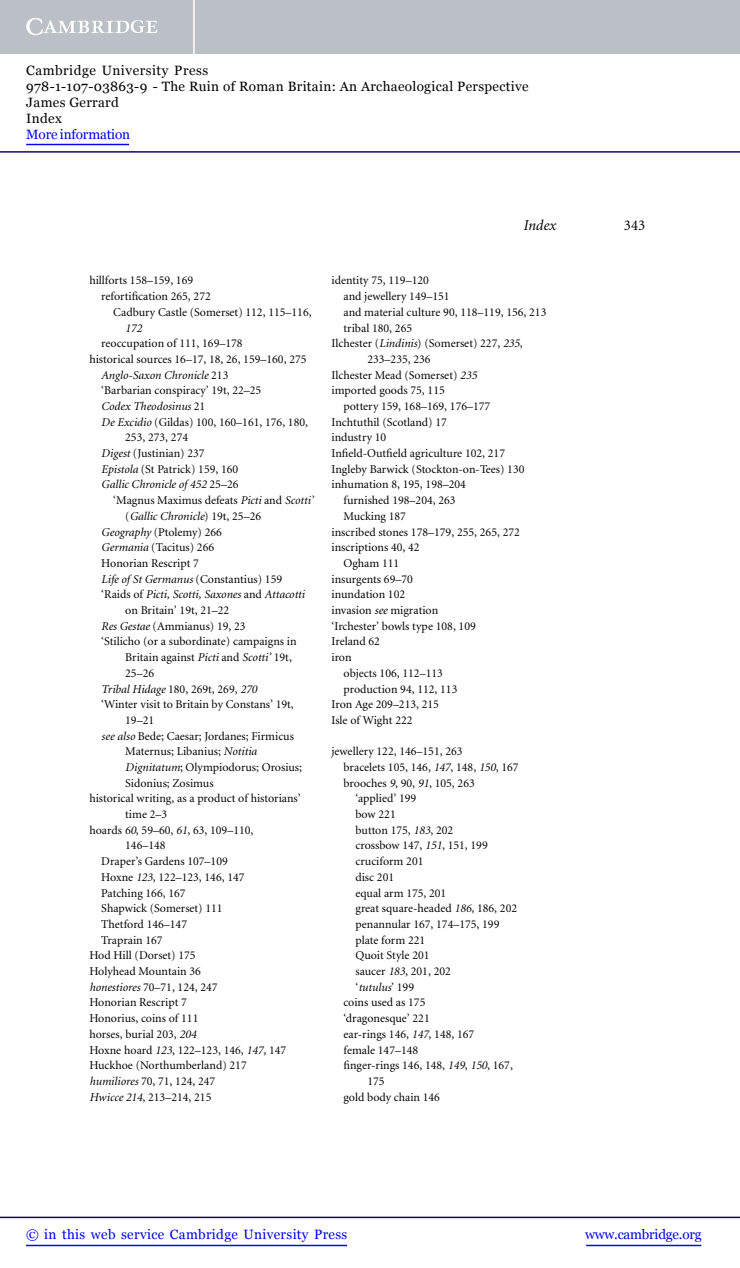
<style>
.page{position:relative;width:740px;height:1268px;background:#fff}
.page>*{position:absolute;margin:0;border:0;box-sizing:border-box;transform-origin:0 0}
.t1{font:italic 15px "Minion";color:#000}
.t2{font:15px "Minion";color:#000}
.t3{font:13.5px/16.2px "Georgia";letter-spacing:.025em;color:#000}
.t4{font:13.5px "Georgia";letter-spacing:.025em;color:#0000f1}
.t5{font:13.5px "Georgia";letter-spacing:-.015em;color:#0000f1}
.t6{font:13.5px "Georgia";letter-spacing:-.01em;color:#0000f1}
.t7{font:12px "Minion";color:#000}
.t8{font:italic 12px "Minion";color:#000}
.s1{font-style:normal}
.s2{font-style:italic}
</style>
<div class="page">
<div style="left:0;top:0;width:740px;height:54px;background:#bac0c6"></div>
<svg style="left:26px;top:18px;width:132px;height:17px"></svg>
<hr style="left:193px;top:0;width:2px;height:54px;background:#fff">
<hr style="left:0;top:151px;width:740px;height:2px;background:#150666">
<hr style="left:586px;top:1244px;width:115px;height:2px;background:#0000f1">
<hr style="left:0;top:1216px;width:740px;height:2px;background:#150666">
<hr style="left:26px;top:1244px;width:321px;height:2px;background:#0000f1">
<hr style="left:26px;top:144px;width:103px;height:1px;background:#0000f1">
<p class="t3" style="left:26px;top:62px;width:504px">Cambridge University Press<br>978-1-107-03863-9 - The Ruin of Roman Britain: An Archaeological Perspective<br>James Gerrard<br>Index</p>
<p class="t6" style="left:26px;top:127px;width:105px">More information</p>
<p class="t1" style="left:523px;top:220px;width:34px">Index</p>
<p class="t2" style="left:624px;top:220px;width:23px">343</p>
<p class="t7" style="left:89px;top:276px;width:105px">hillforts 158–159, 169</p>
<p class="t7" style="left:101px;top:292px;width:111px">refortification 265, 272</p>
<p class="t7" style="left:113px;top:307px;width:200px">Cadbury Castle (Somerset) 112, 115–116,</p>
<p class="t8" style="left:125px;top:323px;width:18px">172</p>
<p class="t7" style="left:101px;top:339px;width:143px">reoccupation of 111, 169–178</p>
<p class="t7" style="left:89px;top:354px;width:219px">historical sources 16–17, 18, 26, 159–160, 275</p>
<p class="t8" style="left:101px;top:370px;width:129px">Anglo-Saxon Chronicle <span class="s1">213</span></p>
<p class="t7" style="left:101px;top:386px;width:161px">‘Barbarian conspiracy’ 19t, 22–25</p>
<p class="t8" style="left:101px;top:401px;width:105px">Codex Theodosinus <span class="s1">21</span></p>
<p class="t7" style="left:101px;top:417px;width:208px"><span class="s2">De Excidio</span> (Gildas) 100, 160–161, 176, 180,</p>
<p class="t7" style="left:125px;top:433px;width:64px">253, 273, 274</p>
<p class="t7" style="left:101px;top:448px;width:105px"><span class="s2">Digest</span> (Justinian) 237</p>
<p class="t7" style="left:101px;top:464px;width:138px"><span class="s2">Epistola</span> (St Patrick) 159, 160</p>
<p class="t8" style="left:101px;top:480px;width:139px">Gallic Chronicle of 452 <span class="s1">25–26</span></p>
<p class="t7" style="left:113px;top:496px;width:202px">‘Magnus Maximus defeats <span class="s2">Picti</span> and <span class="s2">Scotti’</span></p>
<p class="t8" style="left:125px;top:511px;width:137px"><span class="s1">(</span>Gallic Chronicle<span class="s1">) 19t, 25–26</span></p>
<p class="t7" style="left:101px;top:527px;width:122px"><span class="s2">Geography</span> (Ptolemy) 266</p>
<p class="t7" style="left:101px;top:543px;width:114px"><span class="s2">Germania</span> (Tacitus) 266</p>
<p class="t7" style="left:101px;top:558px;width:99px">Honorian Rescript 7</p>
<p class="t8" style="left:101px;top:574px;width:182px">Life of St Germanus <span class="s1">(Constantius) 159</span></p>
<p class="t8" style="left:101px;top:590px;width:205px"><span class="s1">‘Raids of</span> Picti, Scotti, Saxones <span class="s1">and</span> Attacotti</p>
<p class="t7" style="left:125px;top:605px;width:106px">on Britain’ 19t, 21–22</p>
<p class="t7" style="left:101px;top:621px;width:146px"><span class="s2">Res Gestae</span> (Ammianus) 19, 23</p>
<p class="t7" style="left:101px;top:637px;width:197px">‘Stilicho (or a subordinate) campaigns in</p>
<p class="t7" style="left:125px;top:652px;width:168px">Britain against <span class="s2">Picti</span> and <span class="s2">Scotti’</span> 19t,</p>
<p class="t7" style="left:125px;top:668px;width:30px">25–26</p>
<p class="t8" style="left:101px;top:684px;width:157px">Tribal Hidage <span class="s1">180, 269t, 269,</span> 270</p>
<p class="t7" style="left:101px;top:699px;width:194px">‘Winter visit to Britain by Constans’ 19t,</p>
<p class="t7" style="left:125px;top:715px;width:30px">19–21</p>
<p class="t7" style="left:101px;top:731px;width:194px"><span class="s2">see also</span> Bede; Caesar; Jordanes; Firmicus</p>
<p class="t7" style="left:125px;top:747px;width:133px">Maternus; Libanius; <span class="s2">Notitia</span></p>
<p class="t7" style="left:125px;top:762px;width:178px"><span class="s2">Dignitatum</span>; Olympiodorus; Orosius;</p>
<p class="t7" style="left:125px;top:778px;width:90px">Sidonius; Zosimus</p>
<p class="t7" style="left:89px;top:794px;width:213px">historical writing, as a product of historians’</p>
<p class="t7" style="left:125px;top:809px;width:43px">time 2–3</p>
<p class="t7" style="left:89px;top:825px;width:166px">hoards <span class="s2">60</span>, 59–60, <span class="s2">61</span>, 63, 109–110,</p>
<p class="t7" style="left:125px;top:841px;width:42px">146–148</p>
<p class="t7" style="left:101px;top:856px;width:128px">Draper’s Gardens 107–109</p>
<p class="t7" style="left:101px;top:872px;width:145px">Hoxne <span class="s2">123</span>, 122–123, 146, 147</p>
<p class="t7" style="left:101px;top:888px;width:86px">Patching 166, 167</p>
<p class="t7" style="left:101px;top:903px;width:123px">Shapwick (Somerset) 111</p>
<p class="t7" style="left:101px;top:919px;width:87px">Thetford 146–147</p>
<p class="t7" style="left:101px;top:935px;width:63px">Traprain 167</p>
<p class="t7" style="left:89px;top:951px;width:108px">Hod Hill (Dorset) 175</p>
<p class="t7" style="left:89px;top:966px;width:113px">Holyhead Mountain 36</p>
<p class="t7" style="left:89px;top:982px;width:130px"><span class="s2">honestiores</span> 70–71, 124, 247</p>
<p class="t7" style="left:89px;top:998px;width:99px">Honorian Rescript 7</p>
<p class="t7" style="left:89px;top:1013px;width:111px">Honorius, coins of 111</p>
<p class="t7" style="left:89px;top:1029px;width:108px">horses, burial 203, <span class="s2">204</span></p>
<p class="t7" style="left:89px;top:1045px;width:198px">Hoxne hoard <span class="s2">123</span>, 122–123, 146, <span class="s2">147</span>, 147</p>
<p class="t7" style="left:89px;top:1060px;width:159px">Huckhoe (Northumberland) 217</p>
<p class="t7" style="left:89px;top:1076px;width:127px"><span class="s2">humiliores</span> 70, 71, 124, 247</p>
<p class="t7" style="left:89px;top:1092px;width:124px"><span class="s2">Hwicce 214</span>, 213–214, 215</p>
<p class="t7" style="left:331px;top:276px;width:99px">identity 75, 119–120</p>
<p class="t7" style="left:343px;top:292px;width:108px">and jewellery 149–151</p>
<p class="t7" style="left:343px;top:307px;width:204px">and material culture 90, 118–119, 156, 213</p>
<p class="t7" style="left:343px;top:323px;width:70px">tribal 180, 265</p>
<p class="t7" style="left:331px;top:339px;width:193px">Ilchester (<span class="s2">Lindinis</span>) (Somerset) 227, <span class="s2">235</span>,</p>
<p class="t7" style="left:367px;top:354px;width:65px">233–235, 236</p>
<p class="t7" style="left:331px;top:370px;width:147px">Ilchester Mead (Somerset) <span class="s2">235</span></p>
<p class="t7" style="left:331px;top:386px;width:115px">imported goods 75, 115</p>
<p class="t7" style="left:343px;top:401px;width:148px">pottery 159, 168–169, 176–177</p>
<p class="t7" style="left:331px;top:417px;width:117px">Inchtuthil (Scotland) 17</p>
<p class="t7" style="left:331px;top:433px;width:56px">industry 10</p>
<p class="t7" style="left:331px;top:448px;width:175px">Infield-Outfield agriculture 102, 217</p>
<p class="t7" style="left:331px;top:464px;width:194px">Ingleby Barwick (Stockton-on-Tees) 130</p>
<p class="t7" style="left:331px;top:480px;width:136px">inhumation 8, 195, 198–204</p>
<p class="t7" style="left:343px;top:496px;width:114px">furnished 198–204, 263</p>
<p class="t7" style="left:343px;top:511px;width:64px">Mucking 187</p>
<p class="t7" style="left:331px;top:527px;width:190px">inscribed stones 178–179, 255, 265, 272</p>
<p class="t7" style="left:331px;top:543px;width:90px">inscriptions 40, 42</p>
<p class="t7" style="left:343px;top:558px;width:57px">Ogham 111</p>
<p class="t7" style="left:331px;top:574px;width:83px">insurgents 69–70</p>
<p class="t7" style="left:331px;top:590px;width:75px">inundation 102</p>
<p class="t7" style="left:331px;top:605px;width:108px">invasion <span class="s2">see</span> migration</p>
<p class="t7" style="left:331px;top:621px;width:146px">‘Irchester’ bowls type 108, 109</p>
<p class="t7" style="left:331px;top:637px;width:50px">Ireland 62</p>
<p class="t7" style="left:331px;top:652px;width:22px">iron</p>
<p class="t7" style="left:343px;top:668px;width:101px">objects 106, 112–113</p>
<p class="t7" style="left:343px;top:684px;width:115px">production 94, 112, 113</p>
<p class="t7" style="left:331px;top:699px;width:109px">Iron Age 209–213, 215</p>
<p class="t7" style="left:331px;top:715px;width:82px">Isle of Wight 222</p>
<p class="t7" style="left:331px;top:747px;width:133px">jewellery 122, 146–151, 263</p>
<p class="t7" style="left:343px;top:762px;width:177px">bracelets 105, 146, <span class="s2">147</span>, 148, <span class="s2">150</span>, 167</p>
<p class="t7" style="left:343px;top:778px;width:133px">brooches <span class="s2">9</span>, 90, <span class="s2">91</span>, 105, 263</p>
<p class="t7" style="left:355px;top:794px;width:62px">‘applied’ 199</p>
<p class="t7" style="left:355px;top:809px;width:42px">bow 221</p>
<p class="t7" style="left:355px;top:825px;width:99px">button 175, <span class="s2">183</span>, 202</p>
<p class="t7" style="left:355px;top:841px;width:134px">crossbow 147, <span class="s2">151</span>, 151, 199</p>
<p class="t7" style="left:355px;top:856px;width:70px">cruciform 201</p>
<p class="t7" style="left:355px;top:872px;width:40px">disc 201</p>
<p class="t7" style="left:355px;top:888px;width:92px">equal arm 175, 201</p>
<p class="t7" style="left:355px;top:903px;width:163px">great square-headed <span class="s2">186</span>, 186, 202</p>
<p class="t7" style="left:355px;top:919px;width:145px">penannular 167, 174–175, 199</p>
<p class="t7" style="left:355px;top:935px;width:71px">plate form 221</p>
<p class="t7" style="left:355px;top:951px;width:76px">Quoit Style 201</p>
<p class="t7" style="left:355px;top:966px;width:97px">saucer <span class="s2">183</span>, 201, 202</p>
<p class="t8" style="left:355px;top:982px;width:60px"><span class="s1">‘</span>tutulus<span class="s1">’ 199</span></p>
<p class="t7" style="left:343px;top:998px;width:83px">coins used as 175</p>
<p class="t7" style="left:343px;top:1013px;width:88px">‘dragonesque’ 221</p>
<p class="t7" style="left:343px;top:1029px;width:132px">ear-rings 146, <span class="s2">147</span>, 148, 167</p>
<p class="t7" style="left:343px;top:1045px;width:76px">female 147–148</p>
<p class="t7" style="left:343px;top:1060px;width:171px">finger-rings 146, 148, <span class="s2">149</span>, <span class="s2">150</span>, 167,</p>
<p class="t7" style="left:367px;top:1076px;width:19px">175</p>
<p class="t7" style="left:343px;top:1092px;width:98px">gold body chain 146</p>
<p class="t4" style="left:26px;top:1226px;width:323px">© in this web service Cambridge University Press</p>
<p class="t5" style="left:585px;top:1226px;width:118px">www.cambridge.org</p>
</div>
